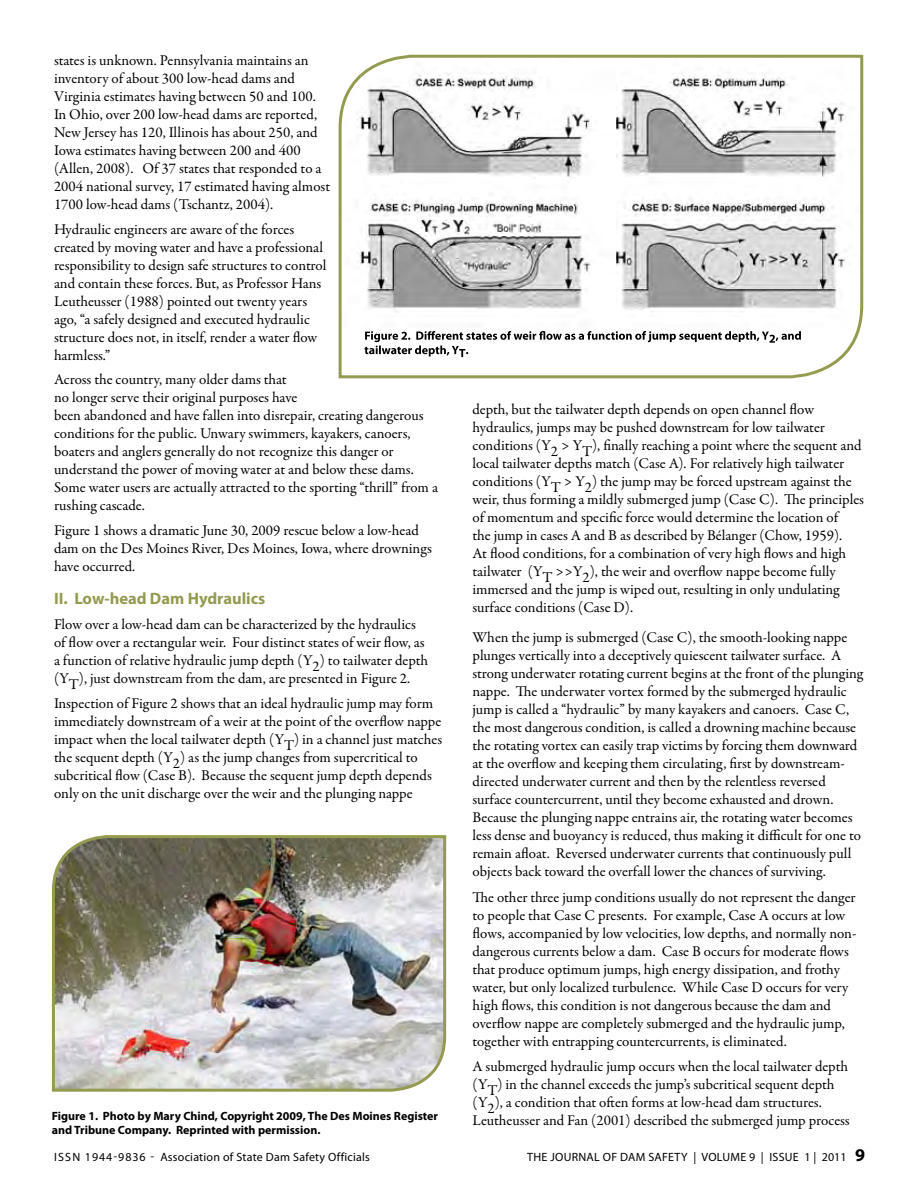
<style>
.page{position:relative;width:918px;height:1188px;background:#fff}
.page>*{position:absolute;margin:0;border:0;box-sizing:border-box;transform-origin:0 0}
.t1{font:700 16.5px "Myriad Pro";color:#949b50}
.t2{font:15px/18px "Garamond Premr Pro";letter-spacing:-.005em;color:#000}
.t3{font:700 12px/14.4px "Myriad Pro";color:#000}
.t4{font:12px "Myriad Pro";letter-spacing:.02em;color:#000}
.s1{font-weight:700;font-size:18px}
</style>
<div class="page">
<img style="left:51px;top:835px;width:396px;height:257px">
<svg style="left:338px;top:54px;width:526px;height:325px"></svg>
<svg style="left:364px;top:331px;width:437px;height:26px"></svg>
<p class="t2" style="left:54px;top:52px;width:278px">states is unknown. Pennsylvania maintains an inventory of about 300 low-head dams and Virginia estimates having between 50 and 100.<br>In Ohio, over 200 low-head dams are reported, New Jersey has 120, Illinois has about 250, and Iowa estimates having between 200 and 400 (Allen, 2008). Of 37 states that responded to a 2004 national survey, 17 estimated having almost 1700 low-head dams (Tschantz, 2004).</p>
<p class="t2" style="left:54px;top:220px;width:274px">Hydraulic engineers are aware of the forces created by moving water and have a professional responsibility to design safe structures to control and contain these forces. But, as Professor Hans Leutheusser (1988) pointed out twenty years ago, “a safely designed and executed hydraulic structure does not, in itself, render a water flow harmless.”</p>
<p class="t2" style="left:54px;top:371px;width:385px">Across the country, many older dams that<br>no longer serve their original purposes have<br>been abandoned and have fallen into disrepair, creating dangerous conditions for the public. Unwary swimmers, kayakers, canoers, boaters and anglers generally do not recognize this danger or understand the power of moving water at and below these dams.<br>Some water users are actually attracted to the sporting “thrill” from a rushing cascade.</p>
<p class="t2" style="left:54px;top:522px;width:379px">Figure 1 shows a dramatic June 30, 2009 rescue below a low-head dam on the Des Moines River, Des Moines, Iowa, where drownings have occurred.</p>
<p class="t1" style="left:54px;top:588px;width:213px">II. Low-head Dam Hydraulics</p>
<p class="t2" style="left:54px;top:616px;width:376px">Flow over a low-head dam can be characterized by the hydraulics of flow over a rectangular weir. Four distinct states of weir flow, as a function of relative hydraulic jump depth (Y2) to tailwater depth (YT), just downstream from the dam, are presented in Figure 2.</p>
<p class="t2" style="left:54px;top:695px;width:390px">Inspection of Figure 2 shows that an ideal hydraulic jump may form immediately downstream of a weir at the point of the overflow nappe impact when the local tailwater depth (YT) in a channel just matches the sequent depth (Y2) as the jump changes from supercritical to subcritical flow (Case B). Because the sequent jump depth depends only on the unit discharge over the weir and the plunging nappe</p>
<p class="t3" style="left:52px;top:1108px;width:388px">Figure 1. Photo by Mary Chind, Copyright 2009, The Des Moines Register and Tribune Company. Reprinted with permission.</p>
<p class="t2" style="left:472px;top:400px;width:393px">depth, but the tailwater depth depends on open channel flow hydraulics, jumps may be pushed downstream for low tailwater conditions (Y2 &gt; YT), finally reaching a point where the sequent and local tailwater depths match (Case A). For relatively high tailwater conditions (YT &gt; Y2) the jump may be forced upstream against the weir, thus forming a mildly submerged jump (Case C). The principles of momentum and specific force would determine the location of<br>the jump in cases A and B as described by Bélanger (Chow, 1959).<br>At flood conditions, for a combination of very high flows and high tailwater (YT &gt;&gt;Y2), the weir and overflow nappe become fully immersed and the jump is wiped out, resulting in only undulating surface conditions (Case D).</p>
<p class="t2" style="left:472px;top:629px;width:392px">When the jump is submerged (Case C), the smooth-looking nappe plunges vertically into a deceptively quiescent tailwater surface. A strong underwater rotating current begins at the front of the plunging nappe. The underwater vortex formed by the submerged hydraulic jump is called a “hydraulic” by many kayakers and canoers. Case C, the most dangerous condition, is called a drowning machine because the rotating vortex can easily trap victims by forcing them downward at the overflow and keeping them circulating, first by downstream&shy;directed underwater current and then by the relentless reversed surface countercurrent, until they become exhausted and drown.<br>Because the plunging nappe entrains air, the rotating water becomes less dense and buoyancy is reduced, thus making it difficult for one to remain afloat. Reversed underwater currents that continuously pull objects back toward the overfall lower the chances of surviving.</p>
<p class="t2" style="left:472px;top:889px;width:385px">The other three jump conditions usually do not represent the danger to people that Case C presents. For example, Case A occurs at low flows, accompanied by low velocities, low depths, and normally non&shy;dangerous currents below a dam. Case B occurs for moderate flows that produce optimum jumps, high energy dissipation, and frothy water, but only localized turbulence. While Case D occurs for very high flows, this condition is not dangerous because the dam and overflow nappe are completely submerged and the hydraulic jump, together with entrapping countercurrents, is eliminated.</p>
<p class="t2" style="left:472px;top:1057px;width:379px">A submerged hydraulic jump occurs when the local tailwater depth (YT) in the channel exceeds the jump’s subcritical sequent depth (Y2), a condition that often forms at low-head dam structures.<br>Leutheusser and Fan (2001) described the submerged jump process</p>
<p class="t4" style="left:54px;top:1149px;width:317px">ISSN 1944-9836 - Association of State Dam Safety Officials</p>
<p class="t4" style="left:527px;top:1149px;width:190px">The Journal of Dam Safety | VOLUME</p>
<p class="t4" style="left:749px;top:1149px;width:117px">9 | ISSUE 1 | 2011 <span class="s1">9</span></p>
</div>
